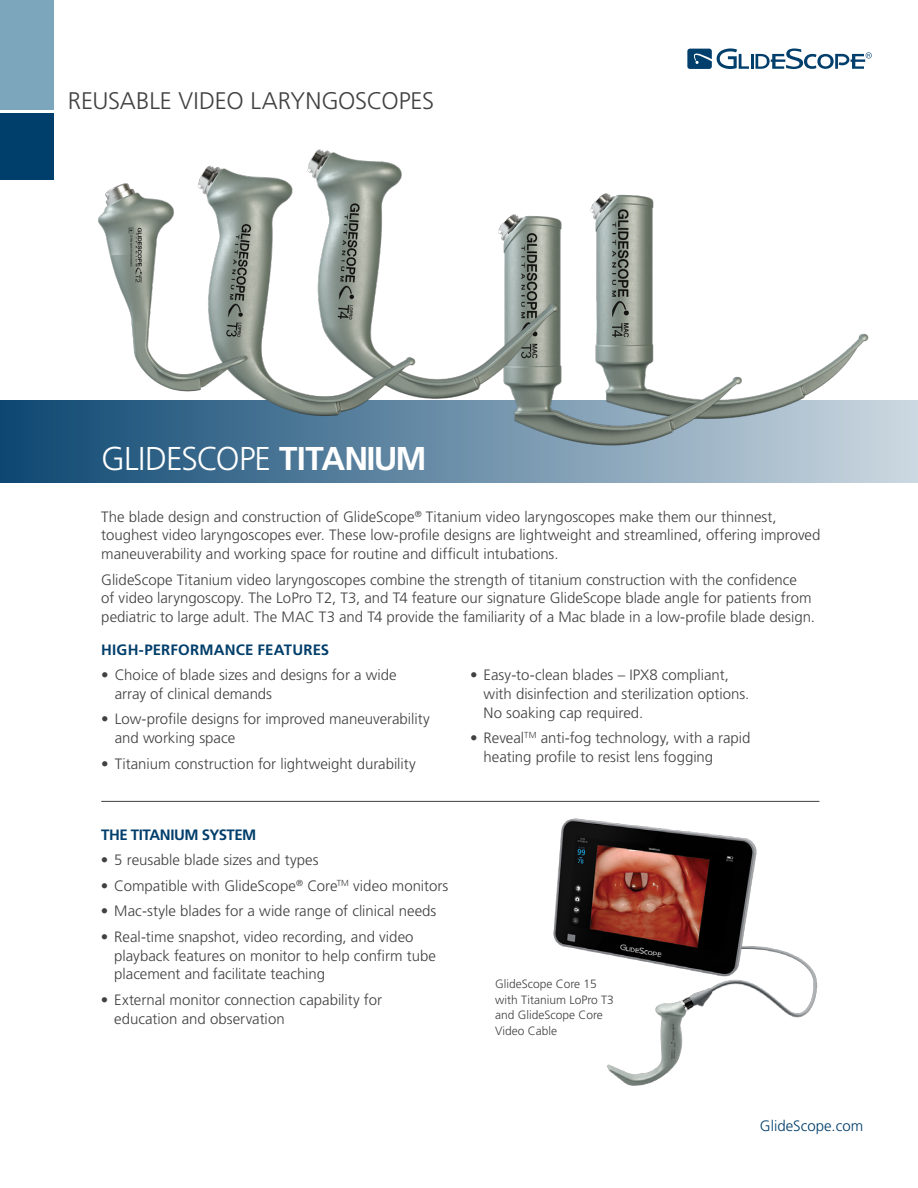
<style>
.page{position:relative;width:918px;height:1188px;background:#fff}
.page>*{position:absolute;margin:0;border:0;box-sizing:border-box;transform-origin:0 0}
.t1{font:300 33px "Frutiger LT Std";letter-spacing:-.03em;color:#fff}
.Subtitle{font:300 24px "Frutiger LT Std";letter-spacing:-.005em;color:#414042}
.Body_Text{font:300 15px/18.8px "Frutiger LT Std";color:#414042}
.Bullets_Subhead_Fron{font:700 15px "Frutiger LT Std";letter-spacing:.005em;color:#003e6b}
.Bullets_Subhead_Fron-2{font:700 15px "Frutiger LT Std";letter-spacing:-.03em;color:#003e6b}
.t2{font:300 15px "Frutiger LT Std";color:#003e6b}
.t3{font:300 12px/15.8px "Frutiger LT Std";color:#414042}
.s1{font-weight:700}
</style>
<div class="page">
<div style="left:0;top:400px;width:918px;height:83px;background:linear-gradient(to right,#0d4772,#cdd8e1)"></div>
<img style="left:794px;top:333px;width:102px;height:105px">
<img style="left:471px;top:193px;width:323px;height:271px">
<img style="left:479px;top:193px;width:114px;height:224px">
<img style="left:155px;top:156px;width:324px;height:278px">
<img style="left:68px;top:149px;width:276px;height:260px">
<div style="left:0;top:0;width:53px;height:109px;background:#7ca6bb"></div>
<div style="left:0;top:113px;width:53px;height:66px;background:#003e6b"></div>
<hr style="left:751px;top:54px;width:3px;height:15px;background:#003e6b">
<svg style="left:687px;top:48px;width:62px;height:21px"></svg>
<svg style="left:756px;top:48px;width:116px;height:21px"></svg>
<hr style="left:101px;top:801px;width:718px;height:1px;background:#414042">
<img style="left:553px;top:818px;width:265px;height:268px">
<p class="Subtitle" style="left:68px;top:87px;width:368px">REUSABLE VIDEO LARYNGOSCOPES</p>
<p class="t1" style="left:101px;top:440px;width:327px">GLIDESCOPE <span class="s1">TITANIUM</span></p>
<p class="Body_Text" style="left:101px;top:507px;width:721px">The blade design and construction of GlideScope<sup>®</sup> Titanium video laryngoscopes make them our thinnest, toughest video laryngoscopes ever. These low-profile designs are lightweight and streamlined, offering improved maneuverability and working space for routine and difficult intubations.</p>
<p class="Body_Text" style="left:101px;top:570px;width:715px">GlideScope Titanium video laryngoscopes combine the strength of titanium construction with the confidence<br>of video laryngoscopy. The LoPro T2, T3, and T4 feature our signature GlideScope blade angle for patients from pediatric to large adult. The MAC T3 and T4 provide the familiarity of a Mac blade in a low-profile blade design.</p>
<p class="Bullets_Subhead_Fron" style="left:101px;top:641px;width:230px">HIGH-PERFORMANCE FEATURES</p>
<p class="Body_Text" style="left:115px;top:666px;width:284px;text-indent:-14px">• Choice of blade sizes and designs for a wide array of clinical demands</p>
<p class="Body_Text" style="left:115px;top:710px;width:316px;text-indent:-14px">• Low-profile designs for improved maneuverability and working space</p>
<p class="Body_Text" style="left:101px;top:754px;width:316px">• Titanium construction for lightweight durability</p>
<p class="Body_Text" style="left:484px;top:666px;width:267px;text-indent:-14px">• Easy-to-clean blades – IPX8 compliant, with disinfection and sterilization options.<br>No soaking cap required.</p>
<p class="Body_Text" style="left:484px;top:729px;width:268px;text-indent:-14px">• Reveal<sup>TM</sup> anti-fog technology, with a rapid heating profile to resist lens fogging</p>
<p class="Bullets_Subhead_Fron-2" style="left:101px;top:826px;width:157px">THE TITANIUM SYSTEM</p>
<p class="Body_Text" style="left:101px;top:851px;width:219px">• 5 reusable blade sizes and types</p>
<p class="Body_Text" style="left:101px;top:876px;width:349px">• Compatible with GlideScope<sup>®</sup> Core<sup>TM</sup> video monitors</p>
<p class="Body_Text" style="left:101px;top:902px;width:337px">• Mac-style blades for a wide range of clinical needs</p>
<p class="Body_Text" style="left:114px;top:927px;width:323px;text-indent:-14px">• Real-time snapshot, video recording, and video playback features on monitor to help confirm tube placement and facilitate teaching</p>
<p class="Body_Text" style="left:114px;top:990px;width:269px;text-indent:-14px">• External monitor connection capability for education and observation</p>
<p class="t3" style="left:495px;top:976px;width:120px">GlideScope Core 15 with Titanium LoPro T3 and GlideScope Core<br>Video Cable</p>
<p class="t2" style="left:760px;top:1118px;width:105px">GlideScope.com</p>
</div>
